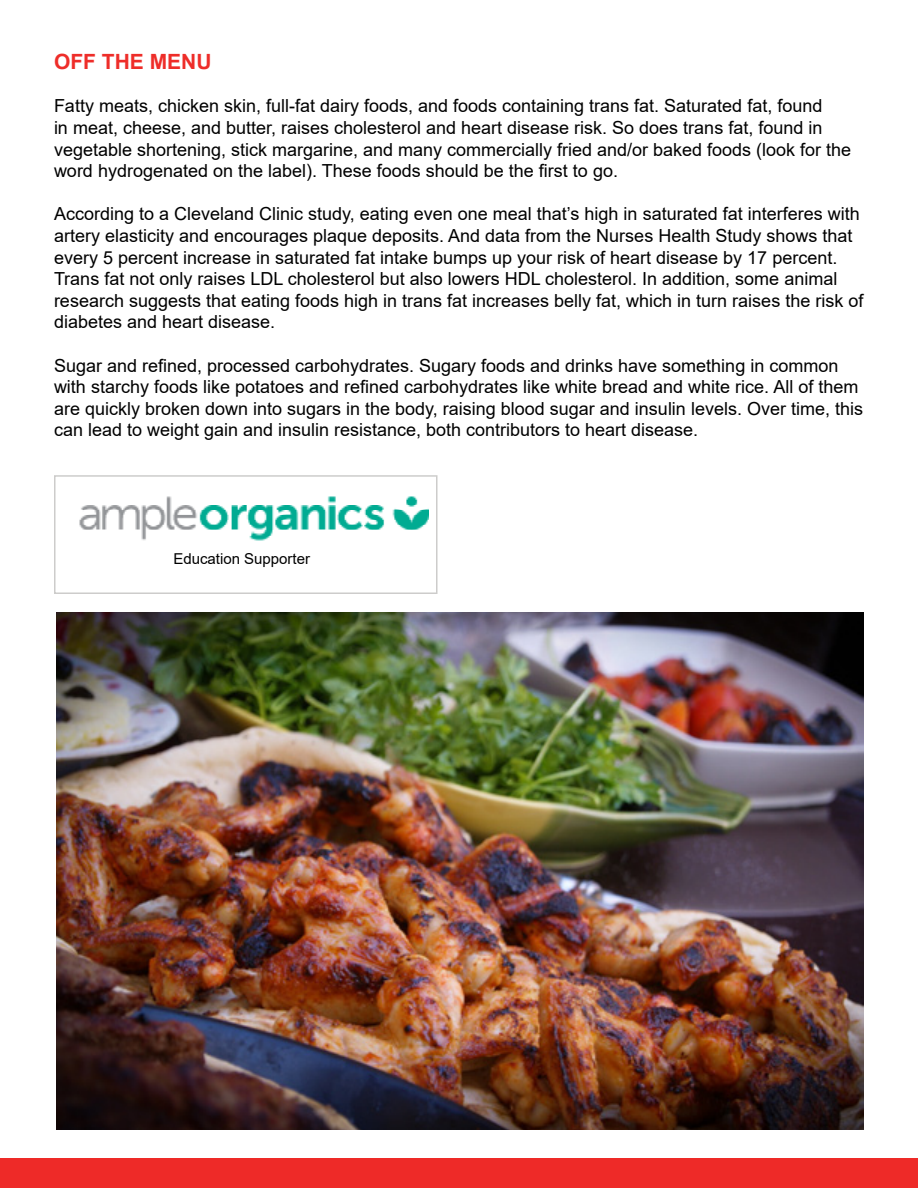
<style>
.page{position:relative;width:918px;height:1188px;background:#fff}
.page>*{position:absolute;margin:0;border:0;box-sizing:border-box;transform-origin:0 0}
.t1{font:700 21px "Arial";color:#ee2d29}
.t2{font:18px/21.6px "Arial";color:#000}
.t3{font:15px "Arial";color:#000}
</style>
<div class="page">
<div style="left:0;top:1158px;width:918px;height:30px;background:#ee2a28"></div>
<img style="left:57px;top:613px;width:806px;height:517px">
<img style="left:79px;top:496px;width:349px;height:45px">
<div style="left:54px;top:475px;width:384px;height:119px;border:2px solid #cdcccb"></div>
<p class="t1" style="left:54px;top:47px;width:159px">OFF THE MENU</p>
<p class="t2" style="left:54px;top:95px;width:799px">Fatty meats, chicken skin, full-fat dairy foods, and foods containing trans fat. Saturated fat, found<br>in meat, cheese, and butter, raises cholesterol and heart disease risk. So does trans fat, found in vegetable shortening, stick margarine, and many commercially fried and/or baked foods (look for the word hydrogenated on the label). These foods should be the first to go.</p>
<p class="t2" style="left:54px;top:203px;width:811px">According to a Cleveland Clinic study, eating even one meal that’s high in saturated fat interferes with artery elasticity and encourages plaque deposits. And data from the Nurses Health Study shows that every 5 percent increase in saturated fat intake bumps up your risk of heart disease by 17 percent.<br>Trans fat not only raises LDL cholesterol but also lowers HDL cholesterol. In addition, some animal research suggests that eating foods high in trans fat increases belly fat, which in turn raises the risk of diabetes and heart disease.</p>
<p class="t2" style="left:54px;top:354px;width:811px">Sugar and refined, processed carbohydrates. Sugary foods and drinks have something in common with starchy foods like potatoes and refined carbohydrates like white bread and white rice. All of them are quickly broken down into sugars in the body, raising blood sugar and insulin levels. Over time, this can lead to weight gain and insulin resistance, both contributors to heart disease.</p>
<p class="t3" style="left:173px;top:549px;width:138px">Education Supporter</p>
</div>
